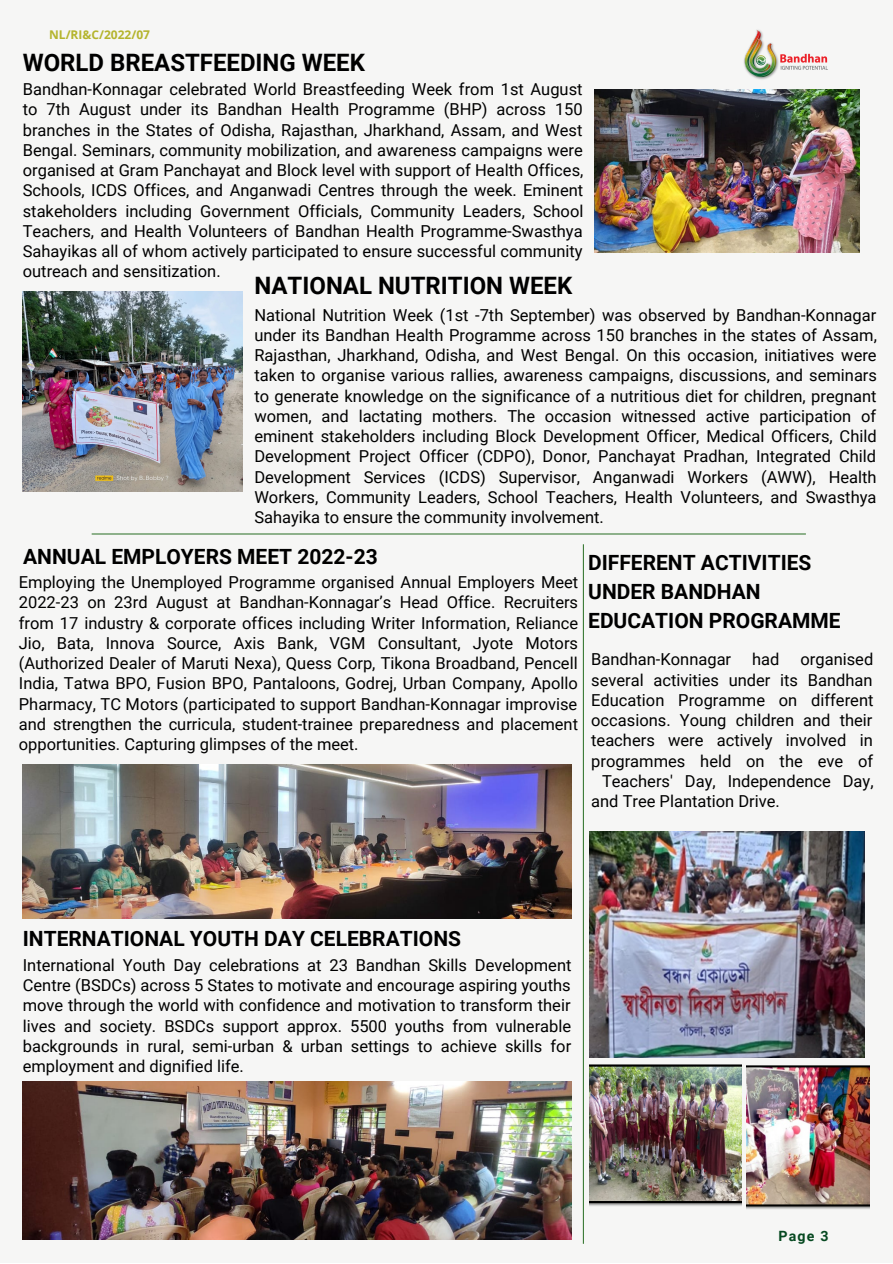
<style>
.page{position:relative;width:893px;height:1264px;background:#fff}
.page>*{position:absolute;margin:0;border:0;box-sizing:border-box;transform-origin:0 0}
.t1{font:700 24px "Roboto";color:#000}
.t2{font:700 21px/29.2px "Roboto";color:#000}
.t3{font:16.5px/20.2px "Roboto";color:#000;text-align:justify}
.t4{font:700 14.1px "Roboto";color:#074921}
.t5{font:700 12px "Open Sans";color:#b4b42d}
</style>
<div class="page">
<div style="left:0;top:0;width:892px;height:1262px;background:#f6f6f5"></div>
<img style="left:23px;top:291px;width:219px;height:200px">
<img style="left:23px;top:1081px;width:548px;height:158px">
<hr style="left:92px;top:533px;width:713px;height:1px;background:#3d7c38">
<hr style="left:582px;top:544px;width:2px;height:699px;background:#3d7c38">
<img style="left:594px;top:89px;width:265px;height:163px">
<img style="left:725px;top:30px;width:117px;height:77px">
<img style="left:23px;top:764px;width:548px;height:154px">
<img style="left:746px;top:1065px;width:122px;height:144px">
<img style="left:589px;top:1064px;width:152px;height:142px">
<img style="left:589px;top:831px;width:275px;height:226px">
<p class="t5" style="left:49px;top:26px;width:102px">NL/RI&amp;C/2022/07</p>
<h1 class="t1" style="left:23px;top:49px;width:343px">WORLD BREASTFEEDING WEEK</h1>
<p class="t3" style="left:23px;top:79px;width:562px">Bandhan-Konnagar celebrated World Breastfeeding Week from 1st August to 7th August under its Bandhan Health Programme (BHP) across 150 branches in the States of Odisha, Rajasthan, Jharkhand, Assam, and West Bengal. Seminars, community mobilization, and awareness campaigns were organised at Gram Panchayat and Block level with support of Health Offices, Schools, ICDS Offices, and Anganwadi Centres through the week. Eminent stakeholders including Government Officials, Community Leaders, School Teachers, and Health Volunteers of Bandhan Health Programme-Swasthya Sahayikas all of whom actively participated to ensure successful community outreach and sensitization.</p>
<h1 class="t1" style="left:254px;top:272px;width:319px">NATIONAL NUTRITION WEEK</h1>
<p class="t3" style="left:254px;top:305px;width:624px">National Nutrition Week (1st -7th September) was observed by Bandhan-Konnagar under its Bandhan Health Programme across 150 branches in the states of Assam, Rajasthan, Jharkhand, Odisha, and West Bengal. On this occasion, initiatives were taken to organise various rallies, awareness campaigns, discussions, and seminars to generate knowledge on the significance of a nutritious diet for children, pregnant women, and lactating mothers. The occasion witnessed active participation of eminent stakeholders including Block Development Officer, Medical Officers, Child Development Project Officer (CDPO), Donor, Panchayat Pradhan, Integrated Child Development Services (ICDS) Supervisor, Anganwadi Workers (AWW), Health Workers, Community Leaders, School Teachers, Health Volunteers, and Swasthya Sahayika to ensure the community involvement.</p>
<p class="t2" style="left:588px;top:548px;width:254px">DIFFERENT ACTIVITIES<br>UNDER BANDHAN<br>EDUCATION PROGRAMME</p>
<p class="t2" style="left:23px;top:541px;width:356px">ANNUAL EMPLOYERS MEET 2022-23</p>
<p class="t3" style="left:19px;top:572px;width:561px">Employing the Unemployed Programme organised Annual Employers Meet 2022-23 on 23rd August at Bandhan-Konnagar’s Head Office. Recruiters from 17 industry &amp; corporate offices including Writer Information, Reliance Jio, Bata, Innova Source, Axis Bank, VGM Consultant, Jyote Motors (Authorized Dealer of Maruti Nexa), Quess Corp, Tikona Broadband, Pencell India, Tatwa BPO, Fusion BPO, Pantaloons, Godrej, Urban Company, Apollo Pharmacy, TC Motors (participated to support Bandhan-Konnagar improvise and strengthen the curricula, student-trainee preparedness and placement opportunities. Capturing glimpses of the meet.</p>
<p class="t3" style="left:591px;top:649px;width:141px">Bandhan-Konnagar</p>
<p class="t3" style="left:752px;top:649px;width:29px">had</p>
<p class="t3" style="left:800px;top:649px;width:74px">organised</p>
<p class="t3" style="left:591px;top:670px;width:283px">several activities under its Bandhan</p>
<p class="t3" style="left:591px;top:690px;width:284px">Education Programme on different</p>
<p class="t3" style="left:591px;top:710px;width:283px">occasions. Young children and their</p>
<p class="t3" style="left:591px;top:730px;width:283px">teachers were actively involved in</p>
<p class="t3" style="left:591px;top:750px;width:283px">programmes held on the eve of</p>
<p class="t3" style="left:602px;top:771px;width:273px">Teachers' Day, Independence Day,</p>
<p class="t3" style="left:591px;top:791px;width:190px">and Tree Plantation Drive.</p>
<p class="t2" style="left:23px;top:924px;width:440px">INTERNATIONAL YOUTH DAY CELEBRATIONS</p>
<p class="t3" style="left:23px;top:955px;width:550px">International Youth Day celebrations at 23 Bandhan Skills Development Centre (BSDCs) across 5 States to motivate and encourage aspiring youths move through the world with confidence and motivation to transform their lives and society. BSDCs support approx. 5500 youths from vulnerable backgrounds in rural, semi-urban &amp; urban settings to achieve skills for employment and dignified life.</p>
<p class="t4" style="left:778px;top:1227px;width:52px">Page 3</p>
</div>
